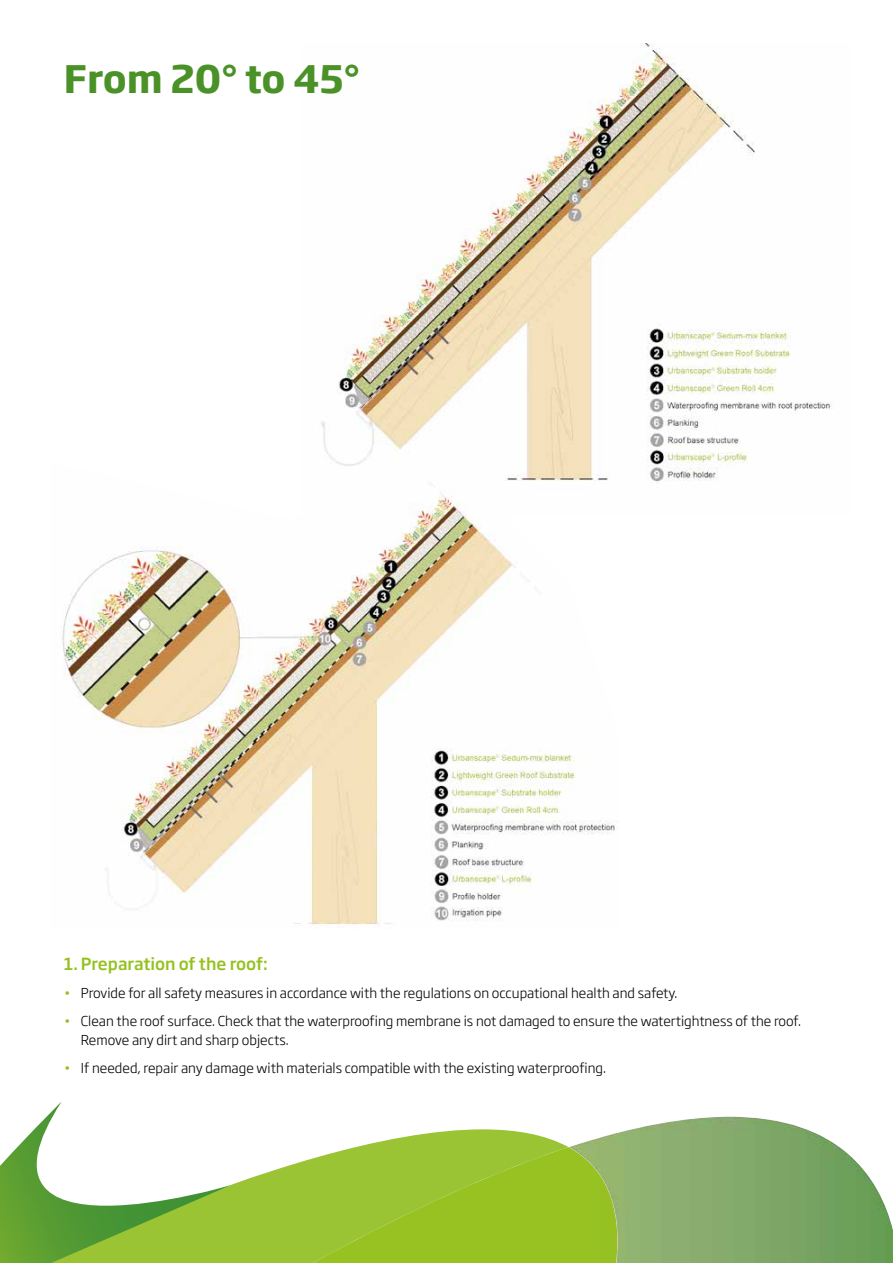
<style>
.page{position:relative;width:893px;height:1263px;background:#fff}
.page>*{position:absolute;margin:0;border:0;box-sizing:border-box;transform-origin:0 0}
.t1{font:700 37.5px "Soho Gothic Pro";color:#4a9228}
.t2{font:500 16.5px "Soho Gothic Pro";color:#95c11f}
.t3{font:300 13.5px/19.5px "Soho Gothic Pro";color:#000}
.s1{color:#95c11f}
</style>
<div class="page">
<img style="left:321px;top:43px;width:511px;height:439px">
<img style="left:570px;top:1117px;width:323px;height:146px">
<svg style="left:230px;top:1129px;width:338px;height:134px;fill:#9ac434"></svg>
<svg style="left:313px;top:1147px;width:309px;height:116px;background:#99c22e"></svg>
<svg style="left:0;top:1101px;width:230px;height:162px"></svg>
<img style="left:62px;top:462px;width:557px;height:464px">
<h1 class="t1" style="left:64px;top:50px;width:298px">From 20° to 45°</h1>
<p class="t2" style="left:64px;top:950px;width:206px">1. Preparation of the roof:</p>
<p class="t3" style="left:64px;top:982px;width:615px"><span class="s1">•</span> Provide for all safety measures in accordance with the regulations on occupational health and safety.</p>
<p class="t3" style="left:81px;top:1010px;width:722px;text-indent:-17px"><span class="s1">•</span> Clean the roof surface. Check that the waterproofing membrane is not damaged to ensure the watertightness of the roof.<br>Remove any dirt and sharp objects.</p>
<p class="t3" style="left:64px;top:1057px;width:544px"><span class="s1">•</span> If needed, repair any damage with materials compatible with the existing waterproofing.</p>
</div>
